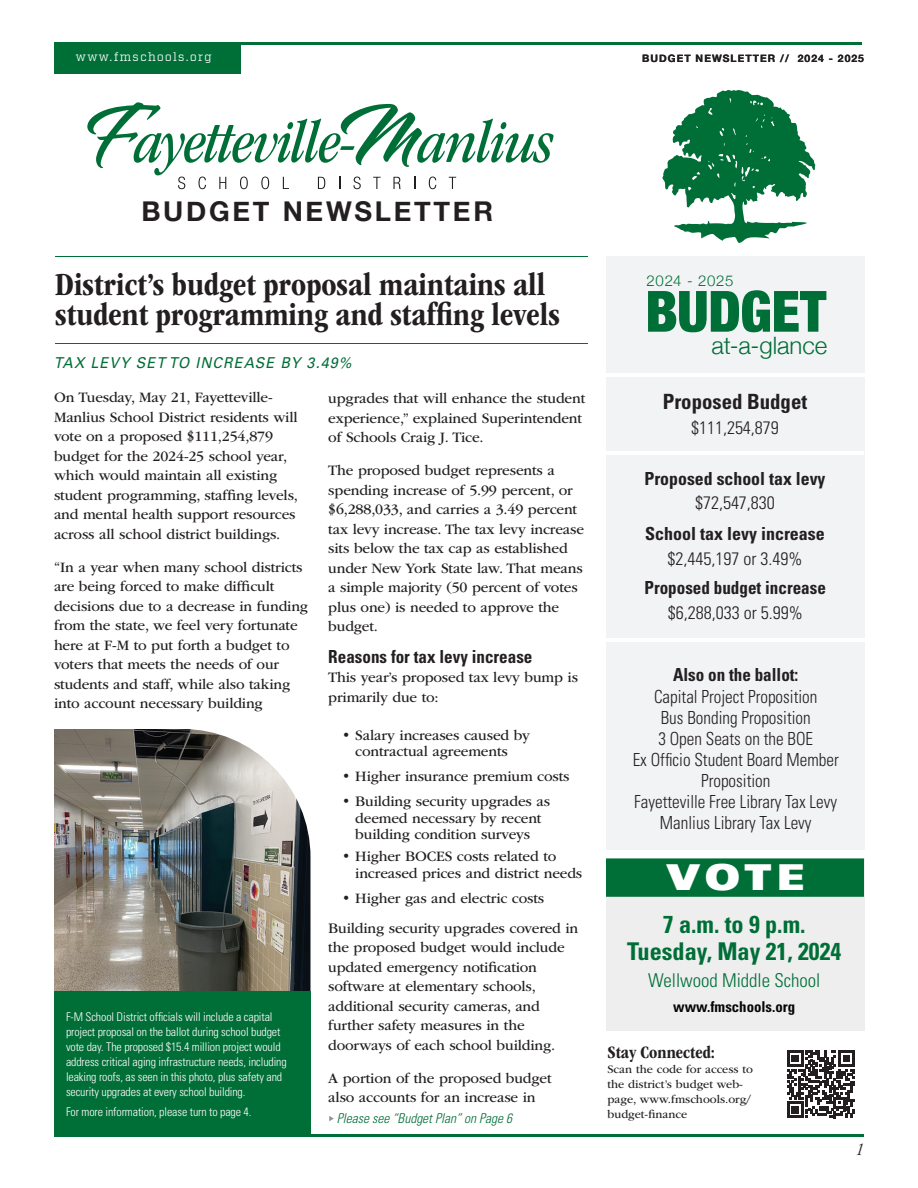
<style>
.page{position:relative;width:918px;height:1188px;background:#fff}
.page>*{position:absolute;margin:0;border:0;box-sizing:border-box;transform-origin:0 0}
.t1{font:900 condensed 57px "Helvetica Neue";letter-spacing:-.005em;color:#006e37}
.t2{font:35.7px "Univers LT Std X Black Ex";color:#fff;scale:.95 1}
.Header_H1{font:700 condensed 33px/30px "ITC Garamond Std";color:#231f20}
.t3{font:700 27.3px "Helvetica Neue";letter-spacing:.1em;color:#231f20}
.t4{font:700 condensed 24.45px "Univers LT Std";color:#006e37}
.t5{font:300 24px "Helvetica Neue";color:#006e37}
.t6{font:700 condensed 21px "Univers LT Std";color:#231f20}
.t7{font:300 condensed 19.05px "Univers LT Std";color:#006e37}
.t8{font:300 condensed 18px/21px "Univers LT Std";color:#231f20;text-align:center;scale:.95 1}
.t9{font:300 condensed 18px "Univers LT Std";color:#231f20}
.Body_Copy_2{font:700 condensed 18px "Univers LT Std";color:#231f20;scale:.95 1}
.Body_Copy_2-2{font:700 condensed 18px "Univers LT Std";color:#231f20}
.Side_Bar_H1{font:700 condensed 18px "Univers LT Std";color:#231f20;scale:.95 1}
.t10{font:700 condensed 18px "ITC Garamond Std";color:#231f20}
.t11{font:italic 300 condensed 18px "ITC Garamond Std";color:#231f20}
.Body_Copy_2-3{font:15px/19.5px "ITC Garamond Std";letter-spacing:-.01em;color:#231f20}
.t12{font:italic 15px "Univers LT Std";letter-spacing:.08em;color:#006e37;scale:.95 1}
.t13{font:700 condensed 15px "Univers LT Std";color:#070604}
.t14{font:300 15px "Helvetica Neue";letter-spacing:.04em;color:#006e37}
.t15{font:italic 300 condensed 13.5px "Univers LT Std";color:#006e37}
.Photo_Caption_Copy{font:300 condensed 12px/15px "Univers LT Std";letter-spacing:-.01em;color:#fff}
.t16{font:12px/15px "ITC Garamond Std";color:#231f20}
.t17{font:12px "Factoria";letter-spacing:.11em;color:#fff}
.t18{font:700 10.35px "Helvetica Neue";letter-spacing:.1em;color:#231f20}
</style>
<div class="page">
<svg style="left:662px;top:90px;width:153px;height:153px"></svg>
<div style="left:606px;top:256px;width:258px;height:594px;background:#f2f3f4"></div>
<div style="left:606px;top:858px;width:258px;height:172px;background:#eeeeef"></div>
<svg style="left:87px;top:102px;width:466px;height:87px"></svg>
<svg style="left:329px;top:1116px;width:5px;height:5px"></svg>
<img style="left:54px;top:729px;width:256px;height:262px">
<hr style="left:606px;top:451px;width:258px;height:3px;background:#fff">
<hr style="left:606px;top:373px;width:258px;height:3px;background:#fff">
<hr style="left:55px;top:343px;width:533px;height:1px;background:#006e37">
<hr style="left:55px;top:256px;width:533px;height:1px;background:#006e37">
<hr style="left:606px;top:639px;width:258px;height:3px;background:#fff">
<div style="left:606px;top:858px;width:258px;height:39px;background:#006e37"></div>
<div style="left:54px;top:991px;width:256px;height:143px;background:#006e37"></div>
<hr style="left:220px;top:42px;width:642px;height:3px;background:#006e37">
<div style="left:54px;top:42px;width:187px;height:31px;background:#006e37"></div>
<hr style="left:54px;top:1134px;width:810px;height:3px;background:#006e37">
<svg style="left:787px;top:1050px;width:68px;height:68px"></svg>
<p class="t17" style="left:76px;top:50px;width:137px">www.fmschools.org</p>
<p class="t18" style="left:642px;top:50px;width:223px">BUDGET NEWSLETTER // 2024 - 2025</p>
<p class="t3" style="left:141px;top:190px;width:353px">BUDGET NEWSLETTER</p>
<p class="Header_H1" style="left:55px;top:270px;width:506px">District’s budget proposal maintains all student programming and staffing levels</p>
<p class="t12" style="left:54px;top:354px;width:315px">TAX LEVY SET TO INCREASE BY 3.49%</p>
<p class="Body_Copy_2-3" style="left:328px;top:389px;width:258px">upgrades that will enhance the student experience,” explained Superintendent of Schools Craig J. Tice.</p>
<p class="Body_Copy_2-3" style="left:328px;top:461px;width:257px">The proposed budget represents a spending increase of 5.99 percent, or $6,288,033, and carries a 3.49 percent tax levy increase. The tax levy increase sits below the tax cap as established under New York State law. That means a simple majority (50 percent of votes plus one) is needed to approve the budget.</p>
<p class="Body_Copy_2" style="left:328px;top:645px;width:216px">Reasons for tax levy increase</p>
<p class="Body_Copy_2-3" style="left:328px;top:668px;width:251px">This year’s proposed tax levy bump is primarily due to:</p>
<p class="Body_Copy_2-3" style="left:342px;top:727px;width:190px;line-height:16.5px;text-align:center">• Salary increases caused by contractual agreements</p>
<p class="Body_Copy_2-3" style="left:342px;top:767px;width:229px">• Higher insurance premium costs</p>
<p class="Body_Copy_2-3" style="left:342px;top:793px;width:210px;line-height:16.5px;text-align:center">• Building security upgrades as deemed necessary by recent building condition surveys</p>
<p class="Body_Copy_2-3" style="left:355px;top:848px;width:229px;line-height:16.5px;text-indent:-14px">• Higher BOCES costs related to increased prices and district needs</p>
<p class="Body_Copy_2-3" style="left:342px;top:888px;width:204px">• Higher gas and electric costs</p>
<p class="Body_Copy_2-3" style="left:328px;top:918px;width:252px">Building security upgrades covered in the proposed budget would include updated emergency notification software at elementary schools, additional security cameras, and further safety measures in the doorways of each school building.</p>
<p class="Body_Copy_2-3" style="left:328px;top:1068px;width:225px">A portion of the proposed budget also accounts for an increase in</p>
<p class="Body_Copy_2-3" style="left:54px;top:388px;width:246px">On Tuesday, May 21, Fayetteville-Manlius School District residents will vote on a proposed $111,254,879 budget for the 2024-25 school year, which would maintain all existing student programming, staffing levels, and mental health support resources across all school district buildings.</p>
<p class="Body_Copy_2-3" style="left:54px;top:558px;width:256px">“In a year when many school districts are being forced to make difficult decisions due to a decrease in funding from the state, we feel very fortunate here at F-M to put forth a budget to voters that meets the needs of our students and staff, while also taking into account necessary building</p>
<p class="Photo_Caption_Copy" style="left:66px;top:1009px;width:222px">F-M School District officials will include a capital project proposal on the ballot during school budget vote day. The proposed $15.4 million project would address critical aging infrastructure needs, including leaking roofs, as seen in this photo, plus safety and security upgrades at every school building.</p>
<p class="Photo_Caption_Copy" style="left:66px;top:1104px;width:187px">For more information, please turn to page 4.</p>
<p class="t15" style="left:337px;top:1110px;width:177px">Please see “Budget Plan” on Page 6</p>
<p class="t14" style="left:647px;top:268px;width:88px">2024 - 2025</p>
<p class="t1" style="left:645px;top:264px;width:183px">BUDGET</p>
<p class="t5" style="left:712px;top:326px;width:117px">at-a-glance</p>
<p class="t6" style="left:663px;top:388px;width:146px">Proposed Budget</p>
<p class="t9" style="left:691px;top:416px;width:89px">$111,254,879</p>
<p class="Body_Copy_2-2" style="left:644px;top:467px;width:183px">Proposed school tax levy</p>
<p class="t9" style="left:695px;top:492px;width:81px">$72,547,830</p>
<p class="Body_Copy_2-2" style="left:645px;top:523px;width:181px">School tax levy increase</p>
<p class="t9" style="left:668px;top:548px;width:136px">$2,445,197 or 3.49%</p>
<p class="Body_Copy_2" style="left:645px;top:577px;width:192px">Proposed budget increase</p>
<p class="t9" style="left:668px;top:602px;width:136px">$6,288,033 or 5.99%</p>
<p class="Side_Bar_H1" style="left:673px;top:664px;width:133px">Also on the ballot:</p>
<p class="t8" style="left:633px;top:686px;width:218px">Capital Project Proposition<br>Bus Bonding Proposition<br>3 Open Seats on the BOE<br>Ex Officio Student Board Member<br>Proposition<br>Fayetteville Free Library Tax Levy<br>Manlius Library Tax Levy</p>
<p class="t2" style="left:666px;top:856px;width:148px">VOTE</p>
<p class="t4" style="left:663px;top:909px;width:144px">7 a.m. to 9 p.m.</p>
<p class="t4" style="left:627px;top:936px;width:215px">Tuesday, May 21, 2024</p>
<p class="t7" style="left:648px;top:969px;width:174px">Wellwood Middle School</p>
<p class="t13" style="left:673px;top:998px;width:124px">www.fmschools.org</p>
<p class="t10" style="left:608px;top:1042px;width:109px">Stay Connected:</p>
<p class="t16" style="left:608px;top:1062px;width:147px">Scan the code for access to the district’s budget web&shy;page, www.fmschools.org/ budget-finance</p>
<p class="t11" style="left:856px;top:1140px;width:9px">1</p>
</div>
